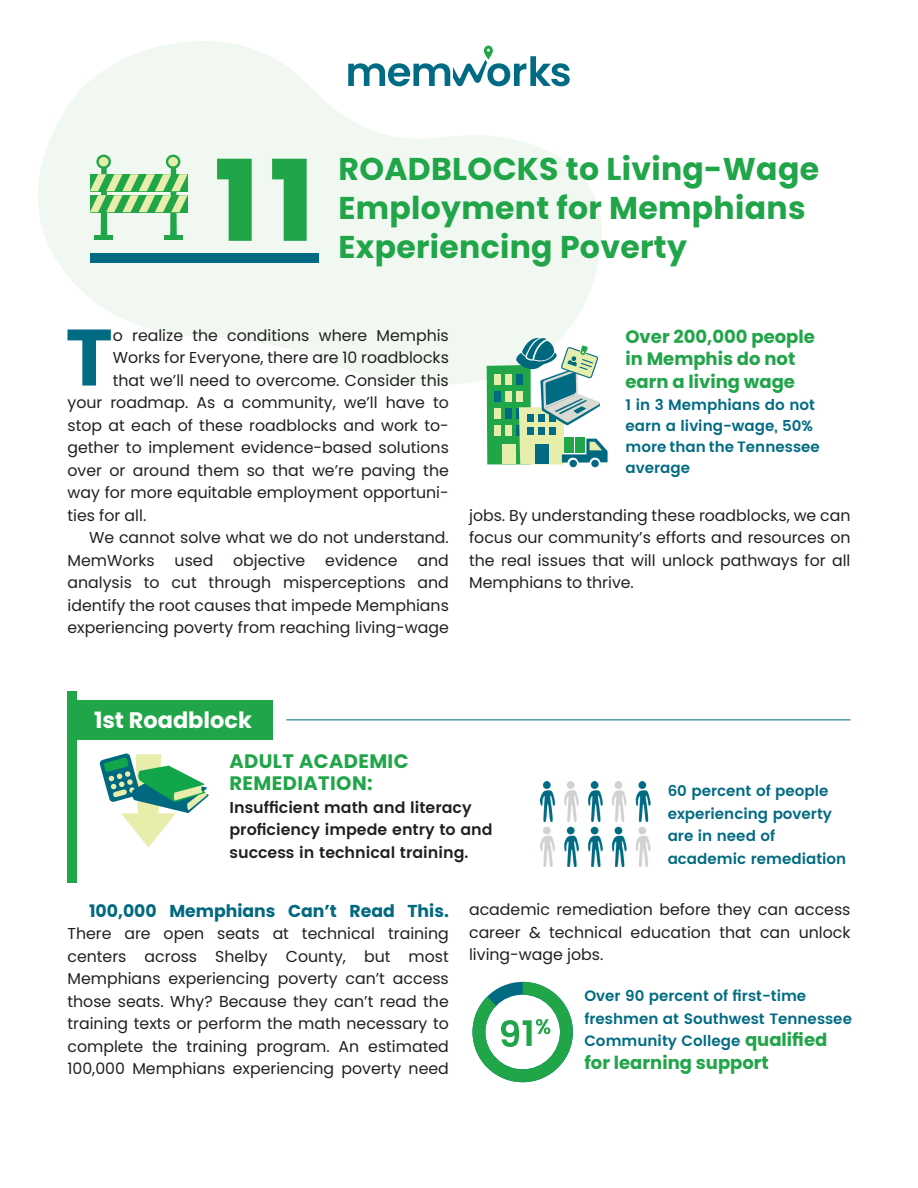
<style>
.page{position:relative;width:918px;height:1188px;background:#fff}
.page>*{position:absolute;margin:0;border:0;box-sizing:border-box;transform-origin:0 0}
.t1{font:700 79.8px "Poppins";color:#006b83}
.t2{font:700 31.5px/39px "Poppins";letter-spacing:.01em;color:#21a549}
.t3{font:700 22.5px "Poppins";color:#fff}
.t4{font:700 19.5px/22.5px "Poppins";letter-spacing:.02em;color:#21a549}
.t5{font:700 18px/22.5px "Poppins";color:#21a549}
.t6{font:700 17.25px "Poppins";color:#006980}
.t7{font:15.75px/22.5px "Poppins";color:#231f20;text-align:justify}
.t8{font:600 15.75px/22.5px "Poppins";color:#231f20}
.t9{font:600 15px/22.5px "Poppins";color:#006b83}
.s1{font-weight:700;font-size:18px;color:#21a549}
</style>
<div class="page">
<svg style="left:38px;top:41px;width:564px;height:353px;fill:#f1f8f1"></svg>
<hr style="left:164px;top:236px;width:19px;height:4px;background:#21a549">
<div style="left:167px;top:156px;width:12px;height:12px;background:#e7edaa;border-radius:50%"></div>
<div style="left:166px;top:155px;width:14px;height:14px;border:2px solid #21a549;border-radius:50%"></div>
<hr style="left:95px;top:236px;width:18px;height:4px;background:#21a549">
<svg style="left:98px;top:156px;width:12px;height:12px"></svg>
<div style="left:96px;top:155px;width:15px;height:14px;border:2px solid #21a549;border-radius:50%"></div>
<svg style="left:90px;top:167px;width:98px;height:69px"></svg>
<svg style="left:348px;top:46px;width:222px;height:40px"></svg>
<svg style="left:217px;top:159px;width:35px;height:82px"></svg>
<svg style="left:272px;top:159px;width:35px;height:82px"></svg>
<div style="left:91px;top:253px;width:228px;height:10px;background:#006b83"></div>
<div style="left:570px;top:460px;width:7px;height:7px;background:#006980;border-radius:50%"></div>
<div style="left:591px;top:460px;width:8px;height:7px;background:#006980;border-radius:50%"></div>
<svg style="left:487px;top:334px;width:121px;height:130px"></svg>
<div style="left:68px;top:691px;width:9px;height:191px;background:#21a549"></div>
<div style="left:72px;top:700px;width:200px;height:40px;background:#21a549"></div>
<svg style="left:99px;top:753px;width:110px;height:95px"></svg>
<img style="left:541px;top:782px;width:109px;height:85px">
<hr style="left:286px;top:720px;width:565px;height:1px;background:#006980">
<svg style="left:473px;top:982px;width:100px;height:100px"></svg>
<p class="t2" style="left:339px;top:150px;width:482px">ROADBLOCKS to Living-Wage<br>Employment for Memphians<br>Experiencing Poverty</p>
<p class="t1" style="left:66px;top:311px;width:49px">T</p>
<p class="t7" style="left:113px;top:324px;width:338px">o realize the conditions where Memphis</p>
<p class="t7" style="left:113px;top:346px;width:338px">Works for Everyone, there are 10 roadblocks</p>
<p class="t7" style="left:113px;top:369px;width:338px">that we’ll need to overcome. Consider this</p>
<p class="t7" style="left:68px;top:391px;width:383px">your roadmap. As a community, we’ll have to</p>
<p class="t7" style="left:68px;top:414px;width:383px">stop at each of these roadblocks and work to-</p>
<p class="t7" style="left:68px;top:436px;width:383px">gether to implement evidence-based solutions</p>
<p class="t7" style="left:68px;top:459px;width:383px">over or around them so that we’re paving the</p>
<p class="t7" style="left:68px;top:481px;width:383px">way for more equitable employment opportuni-</p>
<p class="t7" style="left:68px;top:504px;width:80px">ties for all.</p>
<p class="t7" style="left:68px;top:526px;width:383px;text-indent:22px">We cannot solve what we do not understand.<br>MemWorks</p>
<p class="t7" style="left:175px;top:549px;width:40px">used</p>
<p class="t7" style="left:233px;top:549px;width:74px">objective</p>
<p class="t7" style="left:325px;top:549px;width:74px">evidence</p>
<p class="t7" style="left:68px;top:549px;width:383px;text-indent:350px">and analysis to cut through misperceptions and identify the root causes that impede Memphians experiencing poverty from reaching living-wage</p>
<p class="t5" style="left:626px;top:325px;width:191px">Over 200,000 people in Memphis do not earn a living wage</p>
<p class="t9" style="left:626px;top:395px;width:196px;line-height:21px">1 in 3 Memphians do not earn a living-wage, 50% more than the Tennessee average</p>
<p class="t7" style="left:469px;top:504px;width:383px">jobs. By understanding these roadblocks, we can focus our community’s efforts and resources on the real issues that will unlock pathways for all Memphians to thrive.</p>
<p class="t3" style="left:94px;top:708px;width:159px">1st Roadblock</p>
<p class="t4" style="left:230px;top:750px;width:181px">ADULT ACADEMIC<br>REMEDIATION:</p>
<p class="t8" style="left:230px;top:797px;width:265px">Insufficient math and literacy proficiency impede entry to and success in technical training.</p>
<p class="t9" style="left:668px;top:781px;width:180px">60 percent of people experiencing poverty are in need of academic remediation</p>
<p class="t6" style="left:89px;top:901px;width:361px">100,000 Memphians Can’t Read This.</p>
<p class="t7" style="left:68px;top:923px;width:383px">There are open seats at technical training centers across Shelby County, but most Memphians experiencing poverty can’t access those seats. Why? Because they can’t read the training texts or perform the math necessary to complete the training program. An estimated 100,000 Memphians experiencing poverty need</p>
<p class="t7" style="left:469px;top:899px;width:383px">academic remediation before they can access career &amp; technical education that can unlock living-wage jobs.</p>
<p class="t9" style="left:584px;top:985px;width:269px">Over 90 percent of first-time freshmen at Southwest Tennessee<br>Community College <span class="s1">qualified</span></p>
<p class="t5" style="left:584px;top:1051px;width:186px">for learning support</p>
</div>
